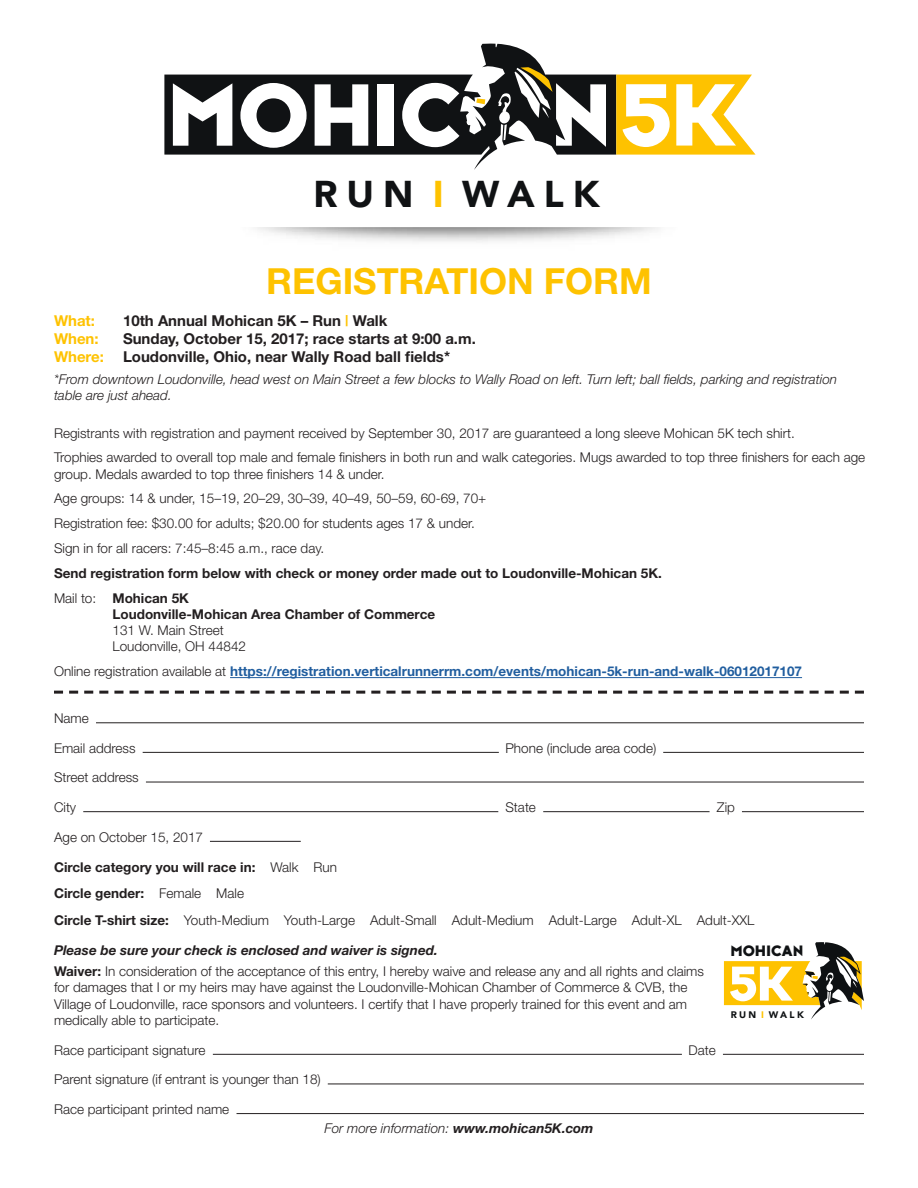
<style>
.page{position:relative;width:918px;height:1188px;background:#fff}
.page>*{position:absolute;margin:0;border:0;box-sizing:border-box;transform-origin:0 0}
.t1{font:900 37.2px "Avenir";letter-spacing:.24em;color:#101214}
.t2{font:700 36px "Helvetica Neue";color:#fec200}
.t3{font:15.75px "Typeface Six";color:#101214}
.t4{font:700 15px "Helvetica Neue";color:#231f20}
.t5{font:700 15px "Helvetica Neue";color:#fec200}
.t6{font:300 13.5px/24.9px "Helvetica Neue";color:#231f20}
.t7{font:italic 300 13.5px/16.2px "Helvetica Neue";color:#231f20}
.t8{font:700 13.5px/24.9px "Helvetica Neue";color:#231f20}
.t9{font:700 13.5px "Helvetica Neue";color:#215e9f}
.t10{font:italic 700 13.5px "Helvetica Neue";color:#231f20}
.t11{font:900 9.45px "Avenir";letter-spacing:.24em;color:#0e1113}
.s1{color:#fec200}
.s2{font-weight:300}
.s3{font-weight:300;color:#231f20}
.s4{font-weight:700}
</style>
<div class="page">
<hr style="left:230px;top:677px;width:572px;height:1px;background:#215e9f">
<hr style="left:213px;top:1054px;width:469px;height:1px;background:#231f20">
<hr style="left:723px;top:1054px;width:141px;height:1px;background:#231f20">
<hr style="left:328px;top:1084px;width:536px;height:1px;background:#231f20">
<hr style="left:237px;top:1113px;width:627px;height:1px;background:#231f20">
<hr style="left:83px;top:811px;width:415px;height:1px;background:#231f20">
<hr style="left:543px;top:811px;width:167px;height:1px;background:#231f20">
<hr style="left:742px;top:811px;width:122px;height:1px;background:#231f20">
<hr style="left:146px;top:782px;width:718px;height:1px;background:#231f20">
<hr style="left:143px;top:752px;width:356px;height:1px;background:#231f20">
<hr style="left:663px;top:752px;width:201px;height:1px;background:#231f20">
<hr style="left:96px;top:722px;width:768px;height:1px;background:#231f20">
<hr style="left:210px;top:841px;width:91px;height:1px;background:#231f20">
<svg style="left:54px;top:691px;width:810px;height:3px"></svg>
<svg style="left:164px;top:44px;width:452px;height:126px"></svg>
<svg style="left:476px;top:99px;width:9px;height:5px"></svg>
<svg style="left:173px;top:83px;width:59px;height:63px"></svg>
<svg style="left:315px;top:84px;width:53px;height:62px"></svg>
<div style="left:378px;top:84px;width:16px;height:62px;background:#fff"></div>
<svg style="left:402px;top:83px;width:57px;height:64px"></svg>
<svg style="left:616px;top:75px;width:140px;height:80px"></svg>
<svg style="left:240px;top:83px;width:67px;height:65px"></svg>
<svg style="left:520px;top:67px;width:86px;height:80px"></svg>
<svg style="left:724px;top:942px;width:140px;height:77px"></svg>
<h1 class="t1" style="left:313px;top:162px;width:288px">RUN <span class="s1">I</span> WALK</h1>
<h2 class="t2" style="left:266px;top:259px;width:387px">REGISTRATION FORM</h2>
<p class="t5" style="left:54px;top:312px;width:43px">What:</p>
<p class="t4" style="left:123px;top:312px;width:266px">10th Annual Mohican 5K – Run <span class="s1">|</span> Walk</p>
<p class="t5" style="left:54px;top:330px;width:46px">When:</p>
<p class="t4" style="left:123px;top:330px;width:354px">Sunday, October 15, 2017; race starts at 9:00 a.m.</p>
<p class="t5" style="left:54px;top:348px;width:52px">Where:</p>
<p class="t4" style="left:123px;top:348px;width:329px">Loudonville, Ohio, near Wally Road ball fields*</p>
<p class="t7" style="left:54px;top:371px;width:785px">*From downtown Loudonville, head west on Main Street a few blocks to Wally Road on left. Turn left; ball fields, parking and registration table are just ahead.</p>
<p class="t6" style="left:54px;top:420px;width:813px">Registrants with registration and payment received by September 30, 2017 are guaranteed a long sleeve Mohican 5K tech shirt.<br>Trophies awarded to overall top male and female finishers in both run and walk categories. Mugs awarded to top three finishers for each age</p>
<p class="t6" style="left:54px;top:461px;width:434px">group. Medals awarded to top three finishers 14 &amp; under.<br>Age groups: 14 &amp; under, 15–19, 20–29, 30–39, 40–49, 50–59, 60-69, 70+ Registration fee: $30.00 for adults; $20.00 for students ages 17 &amp; under.<br>Sign in for all racers: 7:45–8:45 a.m., race day.</p>
<p class="t8" style="left:54px;top:560px;width:609px">Send registration form below with check or money order made out to Loudonville-Mohican 5K.<br><span class="s2">Mail to:</span> Mohican 5K</p>
<p class="t8" style="left:112px;top:601px;width:324px">Loudonville-Mohican Area Chamber of Commerce</p>
<p class="t6" style="left:112px;top:622px;width:135px;line-height:16.2px">131 W. Main Street<br>Loudonville, OH 44842</p>
<p class="t9" style="left:54px;top:663px;width:750px"><span class="s3">Online registration available at</span> https://registration.verticalrunnerrm.com/events/mohican-5k-run-and-walk-06012017107</p>
<p class="t6" style="left:54px;top:703px;width:83px;line-height:29.7px">Name<br>Email address</p>
<p class="t6" style="left:54px;top:762px;width:86px;line-height:29.7px">Street address<br>City</p>
<p class="t6" style="left:54px;top:824px;width:151px">Age on October 15, 2017</p>
<p class="t6" style="left:505px;top:735px;width:152px">Phone (include area code)</p>
<p class="t6" style="left:505px;top:795px;width:32px">State</p>
<p class="t6" style="left:717px;top:795px;width:19px">Zip</p>
<p class="t6" style="left:54px;top:853px;width:702px;line-height:26.7px"><span class="s4">Circle category you will race in:</span> Walk Run<br><span class="s4">Circle gender:</span> Female Male<br><span class="s4">Circle T-shirt size:</span> Youth-Medium Youth-Large Adult-Small Adult-Medium Adult-Large Adult-XL Adult-XXL</p>
<p class="t10" style="left:54px;top:942px;width:385px">Please be sure your check is enclosed and waiver is signed.</p>
<p class="t6" style="left:54px;top:963px;width:651px;line-height:16.2px"><span class="s4">Waiver:</span> In consideration of the acceptance of this entry, I hereby waive and release any and all rights and claims for damages that I or my heirs may have against the Loudonville-Mohican Chamber of Commerce &amp; CVB, the Village of Loudonville, race sponsors and volunteers. I certify that I have properly trained for this event and am medically able to participate.</p>
<p class="t6" style="left:54px;top:1037px;width:153px">Race participant signature</p>
<p class="t6" style="left:688px;top:1037px;width:29px">Date</p>
<p class="t6" style="left:54px;top:1064px;width:268px;line-height:29.7px">Parent signature (if entrant is younger than 18)<br>Race participant printed name</p>
<p class="t7" style="left:324px;top:1120px;width:271px">For more information: <span class="s4">www.mohican5K.com</span></p>
<p class="t3" style="left:730px;top:941px;width:75px">MOHICAN</p>
<p class="t11" style="left:731px;top:1007px;width:75px">RUN <span class="s1">I</span> WALK</p>
</div>
